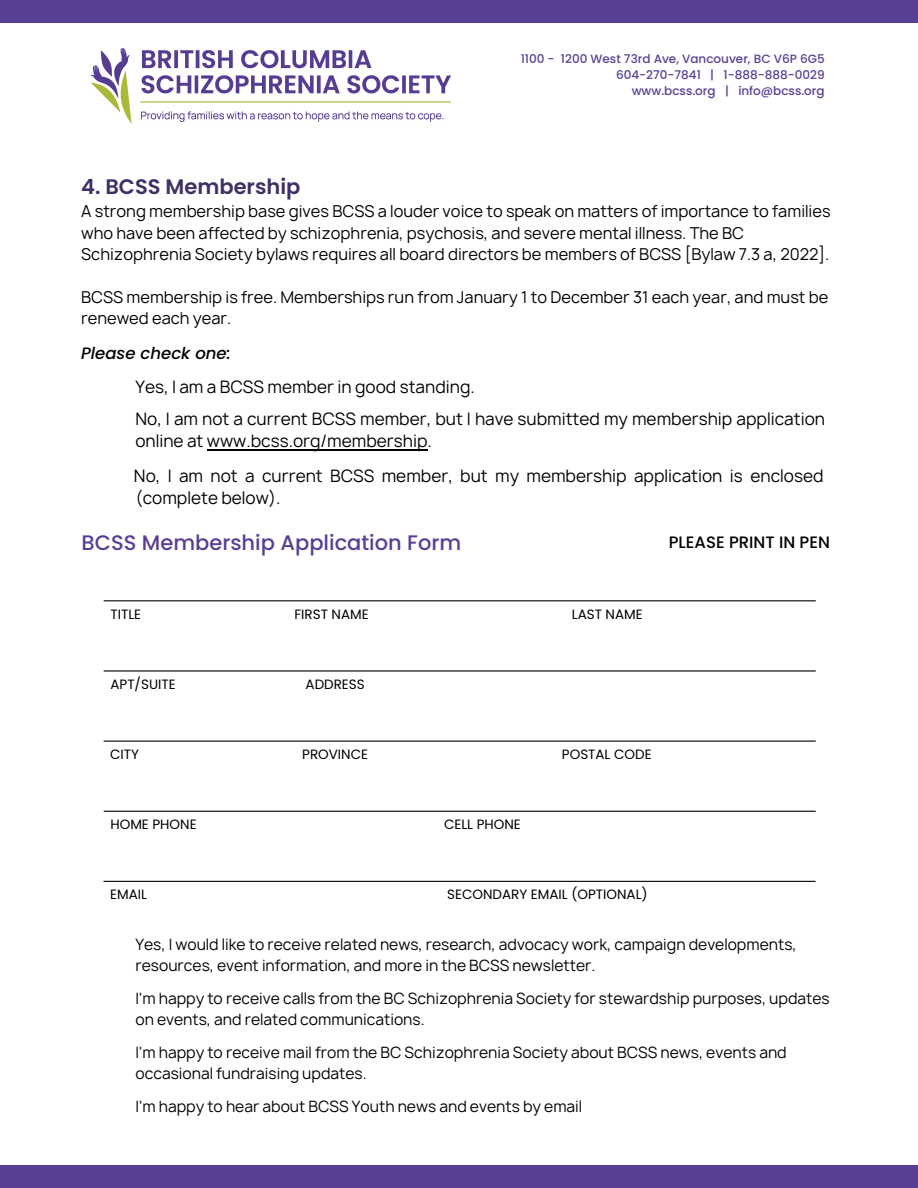
<style>
.page{position:relative;width:918px;height:1188px;background:#fff}
.page>*{position:absolute;margin:0;border:0;box-sizing:border-box;transform-origin:0 0}
.t1{font:500 21px "Poppins";color:#593f94}
.t2{font:600 21px "Poppins";color:#3f3066}
.t3{font:16.5px/31.8px "Manrope";color:#000}
.t4{font:500 16.5px "Poppins";color:#000}
.t5{font:italic 500 16.5px "Poppins";color:#000}
.t6{font:15.75px/21.3px "Manrope";color:#000}
.t7{font:15px/21px "Manrope";color:#000}
.t8{font:13.5px "Poppins";color:#000}
.t9{font:500 12px "Poppins";color:#593f94}
</style>
<div class="page">
<div style="left:0;top:1165px;width:918px;height:23px;background:#593f94"></div>
<div style="left:0;top:0;width:918px;height:22px;background:#593f94"></div>
<img style="left:92px;top:47px;width:359px;height:77px">
<hr style="left:104px;top:600px;width:712px;height:1px;background:#000">
<hr style="left:104px;top:670px;width:712px;height:2px;background:#000">
<hr style="left:104px;top:741px;width:712px;height:1px;background:#000">
<hr style="left:104px;top:811px;width:712px;height:1px;background:#000">
<hr style="left:103px;top:881px;width:713px;height:1px;background:#000">
<hr style="left:207px;top:449px;width:221px;height:1px;background:#000">
<p class="t9" style="left:521px;top:50px;width:305px">1100 - 1200 West 73rd Ave, Vancouver, BC V6P 6G5</p>
<p class="t9" style="left:616px;top:66px;width:210px">604-270-7841 | 1-888-888-0029</p>
<p class="t9" style="left:632px;top:82px;width:195px">www.bcss.org | info@bcss.org</p>
<h4 class="t2" style="left:81px;top:172px;width:221px">4. BCSS Membership</h4>
<h4 class="t6" style="left:81px;top:201px;width:751px">A strong membership base gives BCSS a louder voice to speak on matters of importance to families who have been affected by schizophrenia, psychosis, and severe mental illness. The BC<br>Schizophrenia Society bylaws requires all board directors be members of BCSS [Bylaw 7.3 a, 2022].</h4>
<h4 class="t6" style="left:81px;top:286px;width:749px">BCSS membership is free. Memberships run from January 1 to December 31 each year, and must be renewed each year.</h4>
<h3 class="t5" style="left:81px;top:341px;width:151px">Please check one:</h3>
<h4 class="t3" style="left:135px;top:371px;width:691px">Yes, I am a BCSS member in good standing.<br>No, I am not a current BCSS member, but I have submitted my membership application</h4>
<h4 class="t3" style="left:134px;top:424px;width:691px;line-height:34.5px">online at www.bcss.org/membership.<br>No, I am not a current BCSS member, but my membership application is enclosed</h4>
<h4 class="t3" style="left:135px;top:482px;width:147px">(complete below).</h4>
<h2 class="t1" style="left:82px;top:528px;width:381px">BCSS Membership Application Form</h2>
<h1 class="t4" style="left:669px;top:531px;width:163px">PLEASE PRINT IN PEN</h1>
<h5 class="t8" style="left:110px;top:604px;width:32px">TITLE</h5>
<h5 class="t8" style="left:294px;top:604px;width:76px">FIRST NAME</h5>
<h5 class="t8" style="left:572px;top:604px;width:72px">LAST NAME</h5>
<h5 class="t8" style="left:110px;top:675px;width:67px">APT/SUITE</h5>
<h5 class="t8" style="left:306px;top:675px;width:61px">ADDRESS</h5>
<h5 class="t8" style="left:110px;top:745px;width:30px">CITY</h5>
<h5 class="t8" style="left:302px;top:745px;width:67px">PROVINCE</h5>
<h5 class="t8" style="left:562px;top:745px;width:91px">POSTAL CODE</h5>
<h5 class="t8" style="left:110px;top:815px;width:88px">HOME PHONE</h5>
<h5 class="t8" style="left:444px;top:815px;width:78px">CELL PHONE</h5>
<h5 class="t8" style="left:110px;top:885px;width:38px">EMAIL</h5>
<h5 class="t8" style="left:447px;top:885px;width:202px">SECONDARY EMAIL (OPTIONAL)</h5>
<h4 class="t7" style="left:135px;top:934px;width:663px">Yes, I would like to receive related news, research, advocacy work, campaign developments, resources, event information, and more in the BCSS newsletter.</h4>
<h4 class="t7" style="left:135px;top:988px;width:696px">I'm happy to receive calls from the BC Schizophrenia Society for stewardship purposes, updates on events, and related communications.</h4>
<h4 class="t7" style="left:135px;top:1042px;width:653px">I'm happy to receive mail from the BC Schizophrenia Society about BCSS news, events and occasional fundraising updates.</h4>
<h4 class="t7" style="left:135px;top:1096px;width:448px">I'm happy to hear about BCSS Youth news and events by email</h4>
</div>
